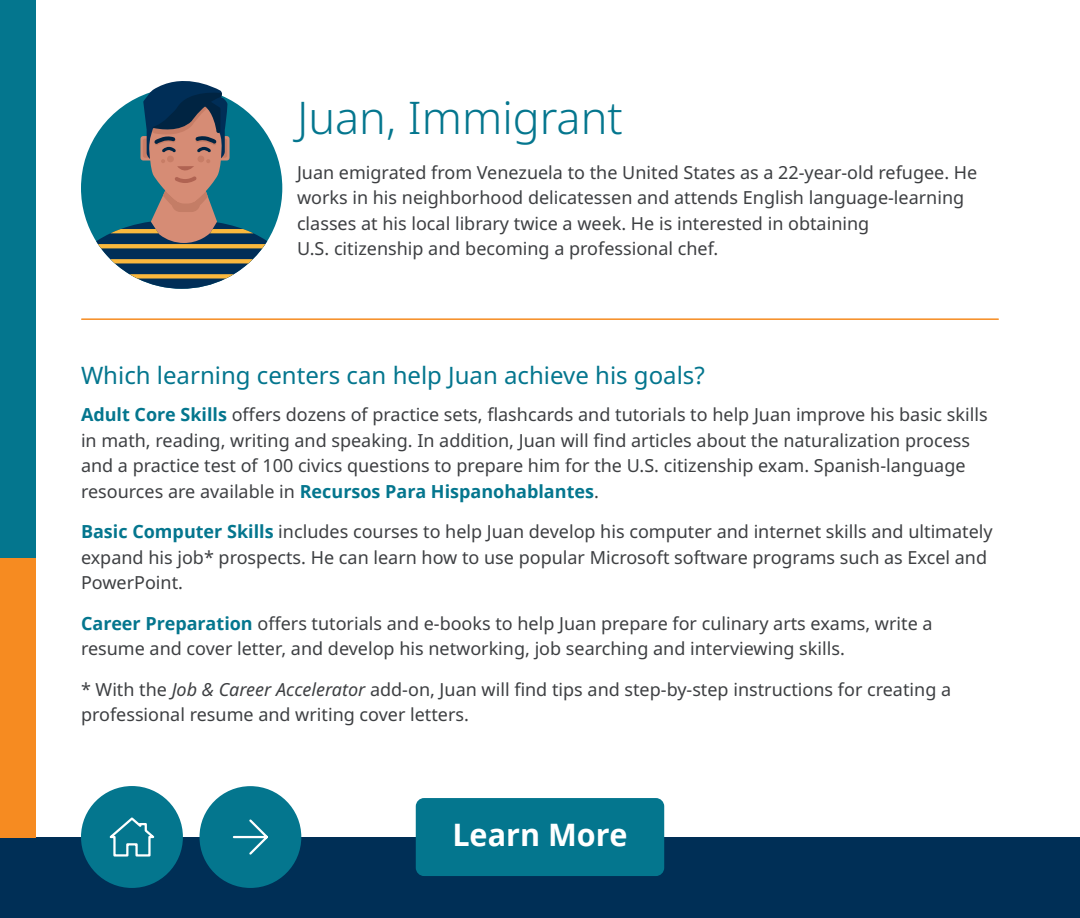
<style>
.page{position:relative;width:1080px;height:918px;background:#fff}
.page>*{position:absolute;margin:0;border:0;box-sizing:border-box;transform-origin:0 0}
.t1{font:300 45px "Noto Sans";color:#04768e}
.t2{font:700 30.9px "Noto Sans";color:#fff}
.t3{font:24px "Noto Sans";color:#04768e}
.Body{font:18px/25.5px "Noto Sans";color:#3d3f42}
.s1{font-weight:700;color:#04768e}
.s2{font-style:italic}
</style>
<div class="page">
<hr style="left:82px;top:318px;width:916px;height:2px;background:#f68b21">
<div style="left:0;top:837px;width:1080px;height:81px;background:#002f56"></div>
<div style="left:0;top:0;width:36px;height:558px;background:#04768e"></div>
<div style="left:0;top:558px;width:36px;height:279px;background:#f68b21"></div>
<svg style="left:81px;top:135px;width:201px;height:107px;fill:#00758c"></svg>
<svg style="left:96px;top:81px;width:171px;height:208px;background:#608086"></svg>
<div style="left:81px;top:786px;width:102px;height:102px;background:#04768e;border-radius:50%"></div>
<svg style="left:109px;top:817px;width:46px;height:40px"></svg>
<div style="left:416px;top:798px;width:248px;height:78px;background:#04768e;border-radius:8px"></div>
<div style="left:199px;top:786px;width:102px;height:102px;background:#04768e;border-radius:50%"></div>
<svg style="left:232px;top:819px;width:36px;height:36px"></svg>
<h2 class="t1" style="left:297px;top:86px;width:327px">Juan, Immigrant</h2>
<p class="Body" style="left:297px;top:160px;width:682px">Juan emigrated from Venezuela to the United States as a 22-year-old refugee. He works in his neighborhood delicatessen and attends English language-learning classes at his local library twice a week. He is interested in obtaining<br>U.S. citizenship and becoming a professional chef.</p>
<h3 class="t3" style="left:81px;top:358px;width:625px">Which learning centers can help Juan achieve his goals?</h3>
<p class="Body" style="left:81px;top:403px;width:908px"><span class="s1">Adult Core Skills</span> offers dozens of practice sets, flashcards and tutorials to help Juan improve his basic skills in math, reading, writing and speaking. In addition, Juan will find articles about the naturalization process and a practice test of 100 civics questions to prepare him for the U.S. citizenship exam. Spanish-language resources are available in <span class="s1">Recursos Para Hispanohablantes</span>.</p>
<p class="Body" style="left:81px;top:520px;width:913px"><span class="s1">Basic Computer Skills</span> includes courses to help Juan develop his computer and internet skills and ultimately expand his job* prospects. He can learn how to use popular Microsoft software programs such as Excel and<br>PowerPoint.</p>
<p class="Body" style="left:81px;top:611px;width:853px"><span class="s1">Career Preparation</span> offers tutorials and e-books to help Juan prepare for culinary arts exams, write a resume and cover letter, and develop his networking, job searching and interviewing skills.</p>
<p class="Body" style="left:81px;top:677px;width:872px">* With the <span class="s2">Job &amp; Career Accelerator</span> add-on, Juan will find tips and step-by-step instructions for creating a professional resume and writing cover letters.</p>
<h2 class="t2" style="left:452px;top:813px;width:177px">Learn More</h2>
</div>
